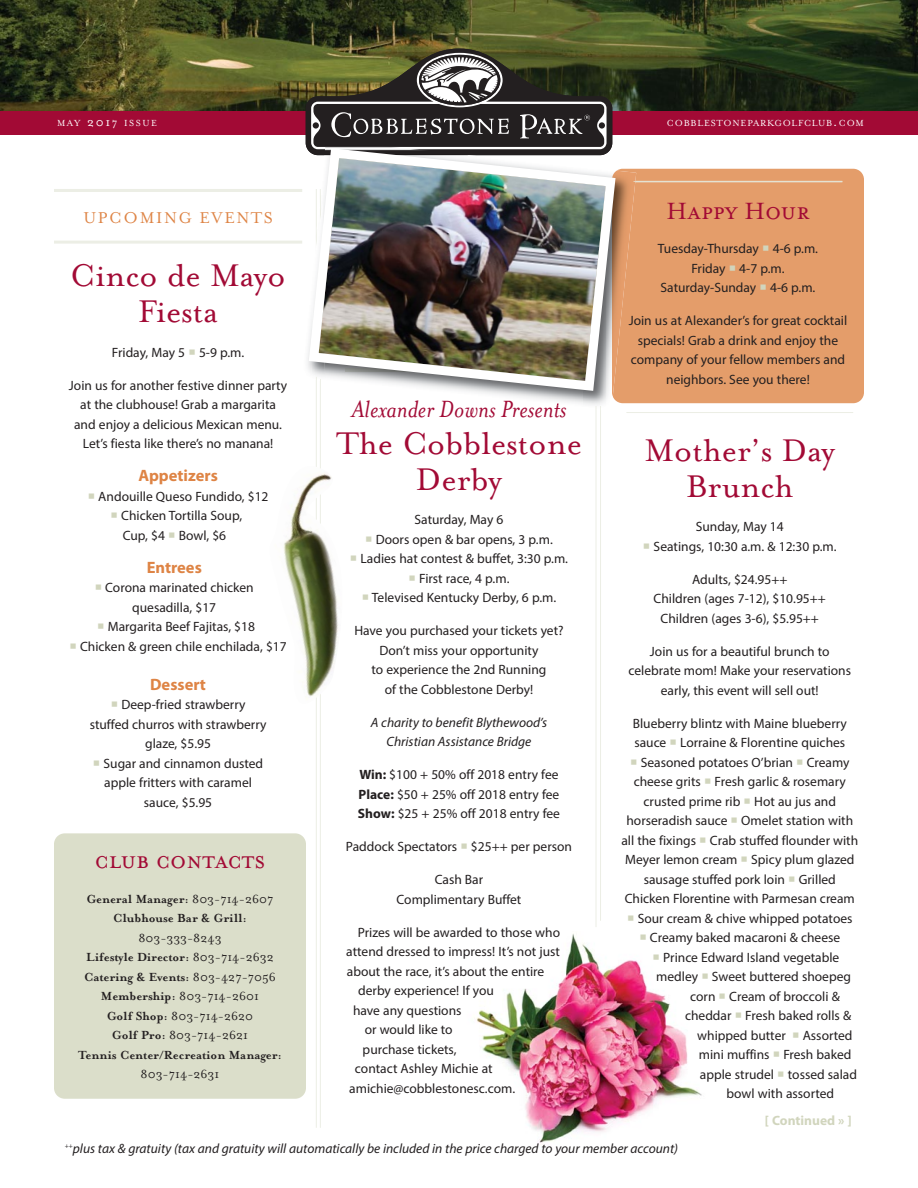
<style>
.page{position:relative;width:918px;height:1188px;background:#fff}
.page>*{position:absolute;margin:0;border:0;box-sizing:border-box;transform-origin:0 0}
.t1{font:36px/36px "Mrs Eaves Roman";color:#a20a35;text-align:center}
.t2{font:italic 27px "Mrs Eaves";color:#a20a35}
.t3{font:27px "Mrs Eaves Small Caps";color:#a20a35}
.t4{font:18px "Mrs Eaves Small Caps";letter-spacing:.095em;color:#de8445}
.t5{font:700 16.5px "Myriad Pro";color:#de8445}
.t6{font:13.5px/19.5px "Myriad Pro";color:#231f20;text-align:center}
.t7{font:italic 13.5px/19.5px "Myriad Pro";color:#231f20;text-align:center}
.t8{font:700 13.5px/19.5px "Mrs Eaves";color:#231f20;text-align:center}
.t9{font:13.5px/19.5px "Mrs Eaves Roman";color:#231f20;text-align:center}
.t10{font:700 13.5px "Myriad Pro";color:#d1d5bd}
.t11{font:10.2px "Mrs Eaves Roman";letter-spacing:.08em;color:#fff}
.t12{font:10.2px "Mrs Eaves Roman";letter-spacing:.16em;color:#fff}
.s1{font-size:13.5px}
.s2{font-size:12px}
.s3{font-family:"Mrs Eaves Roman";font-weight:400}
.s4{font-family:"Mrs Eaves";font-weight:700}
.s5{font-weight:700}
</style>
<div class="page">
<hr style="left:320px;top:189px;width:1px;height:939px;background:#eceee5">
<hr style="left:316px;top:189px;width:1px;height:939px;background:#eceee5">
<img style="left:476px;top:933px;width:226px;height:210px">
<hr style="left:600px;top:369px;width:1px;height:552px;background:#eceee5">
<hr style="left:596px;top:378px;width:1px;height:549px;background:#eceee5">
<img style="left:0;top:0;width:918px;height:111px">
<div style="left:0;top:111px;width:918px;height:24px;background:#a20a35"></div>
<svg style="left:306px;top:49px;width:306px;height:94px;background:#525142"></svg>
<hr style="left:626px;top:412px;width:227px;height:1px;background:#eceee5">
<div style="left:617px;top:169px;width:247px;height:234px;background:#e49d6a"></div>
<hr style="left:634px;top:181px;width:208px;height:1px;background:#e5e7d9">
<hr style="left:634px;top:182px;width:208px;height:1px;background:#e5e7d9">
<img style="left:324px;top:140px;width:145px;height:3px">
<img style="left:620px;top:171px;width:16px;height:225px">
<img style="left:583px;top:396px;width:22px;height:9px">
<img style="left:305px;top:143px;width:315px;height:253px">
<img style="left:283px;top:467px;width:55px;height:231px">
<div style="left:54px;top:833px;width:252px;height:266px;background:#dbdeca"></div>
<hr style="left:54px;top:189px;width:248px;height:3px;background:#eceee5">
<hr style="left:54px;top:241px;width:248px;height:3px;background:#eceee5">
<svg style="left:641px;top:935px;width:5px;height:5px"></svg>
<svg style="left:654px;top:954px;width:5px;height:5px"></svg>
<svg style="left:763px;top:246px;width:5px;height:5px"></svg>
<svg style="left:730px;top:265px;width:5px;height:6px"></svg>
<svg style="left:761px;top:285px;width:5px;height:5px"></svg>
<p class="t12" style="left:57px;top:120px;width:102px">MAY <span class="s1">201</span><span class="s2">7</span> ISSUE</p>
<h3 class="t4" style="left:83px;top:206px;width:191px">UPCOMING EVENTS</h3>
<h1 class="t1" style="left:70px;top:262px;width:217px">Cinco de Mayo<br>Fiesta</h1>
<p class="t6" style="left:112px;top:344px;width:134px">Friday, May 5 5-9 p.m.</p>
<p class="t6" style="left:69px;top:377px;width:220px">Join us for another festive dinner party at the clubhouse! Grab a margarita and enjoy a delicious Mexican menu.<br>Let’s fiesta like there’s no manana!</p>
<p class="t5" style="left:138px;top:470px;width:81px">Appetizers</p>
<p class="t6" style="left:121px;top:488px;width:149px;text-align:left;text-indent:-23px">Andouille Queso Fundido, $12<br>Chicken Tortilla Soup,<br>Cup, $4 Bowl, $6</p>
<p class="t5" style="left:147px;top:561px;width:57px">Entrees</p>
<p class="t6" style="left:105px;top:579px;width:150px">Corona marinated chicken</p>
<p class="t6" style="left:132px;top:599px;width:86px">quesadilla, $17</p>
<p class="t6" style="left:108px;top:618px;width:149px">Margarita Beef Fajitas, $18</p>
<p class="t6" style="left:80px;top:638px;width:208px">Chicken &amp; green chile enchilada, $17</p>
<p class="t5" style="left:150px;top:678px;width:57px">Dessert</p>
<p class="t6" style="left:121px;top:696px;width:126px">Deep-fried strawberry</p>
<p class="t6" style="left:90px;top:716px;width:178px">stuffed churros with strawberry</p>
<p class="t6" style="left:145px;top:735px;width:67px">glaze, $5.95</p>
<p class="t6" style="left:104px;top:755px;width:161px">Sugar and cinnamon dusted</p>
<p class="t6" style="left:104px;top:774px;width:149px">apple fritters with caramel</p>
<p class="t6" style="left:144px;top:794px;width:70px">sauce, $5.95</p>
<h2 class="t3" style="left:95px;top:843px;width:172px">club contacts</h2>
<p class="t8" style="left:86px;top:888px;width:189px">General Manager: <span class="s3">803-714-2607<br></span>Clubhouse Bar &amp; Grill:</p>
<p class="t9" style="left:138px;top:930px;width:85px">803-333-8243</p>
<p class="t8" style="left:84px;top:947px;width:193px;text-align:left">Lifestyle Director: <span class="s3">803-714-2632<br></span>Catering &amp; Events: <span class="s3">803-427-7056</span></p>
<p class="t9" style="left:101px;top:988px;width:160px"><span class="s4">Membership:</span> 803-714-2601<br><span class="s4">Golf Shop:</span> 803-714-2620<br><span class="s4">Golf Pro:</span> 803-714-2621</p>
<p class="t8" style="left:78px;top:1044px;width:205px">Tennis Center/Recreation Manager:</p>
<p class="t9" style="left:141px;top:1066px;width:80px">803-714-2631</p>
<h2 class="t2" style="left:352px;top:392px;width:216px">Alexander Downs Presents</h2>
<h1 class="t1" style="left:336px;top:430px;width:247px">The Cobblestone<br>Derby</h1>
<p class="t6" style="left:415px;top:511px;width:90px">Saturday, May 6</p>
<p class="t6" style="left:376px;top:531px;width:179px">Doors open &amp; bar opens, 3 p.m.</p>
<p class="t6" style="left:361px;top:550px;width:209px">Ladies hat contest &amp; buffet, 3:30 p.m.</p>
<p class="t6" style="left:419px;top:570px;width:92px">First race, 4 p.m.</p>
<p class="t6" style="left:372px;top:589px;width:186px">Televised Kentucky Derby, 6 p.m.</p>
<p class="t6" style="left:354px;top:622px;width:211px">Have you purchased your tickets yet?<br>Don’t miss your opportunity<br>to experience the 2nd Running<br>of the Cobblestone Derby!</p>
<p class="t7" style="left:371px;top:714px;width:178px">A charity to benefit Blythewood’s<br>Christian Assistance Bridge</p>
<p class="t6" style="left:358px;top:766px;width:204px;text-align:justify"><span class="s5">Win:</span> $100 + 50% off 2018 entry fee <span class="s5">Place:</span> $50 + 25% off 2018 entry fee <span class="s5">Show:</span> $25 + 25% off 2018 entry fee</p>
<p class="t6" style="left:346px;top:838px;width:228px">Paddock Spectators $25++ per person</p>
<p class="t6" style="left:397px;top:871px;width:126px">Cash Bar<br>Complimentary Buffet</p>
<p class="t6" style="left:358px;top:924px;width:204px">Prizes will be awarded to those who</p>
<p class="t6" style="left:346px;top:943px;width:215px">attend dressed to impress! It’s not just</p>
<p class="t6" style="left:347px;top:963px;width:199px">about the race, it’s about the entire</p>
<p class="t6" style="left:358px;top:982px;width:137px">derby experience! If you</p>
<p class="t6" style="left:353px;top:1002px;width:110px">have any questions</p>
<p class="t6" style="left:365px;top:1021px;width:89px">or would like to</p>
<p class="t6" style="left:363px;top:1041px;width:95px">purchase tickets,</p>
<p class="t6" style="left:355px;top:1060px;width:139px">contact Ashley Michie at</p>
<p class="t6" style="left:349px;top:1080px;width:167px">amichie@cobblestonesc.com.</p>
<p class="t11" style="left:667px;top:120px;width:199px">COBBLESTONEPARKGOLFCLUB<span class="s1">.</span>COM</p>
<h2 class="t3" style="left:667px;top:194px;width:144px">Happy Hour</h2>
<p class="t6" style="left:658px;top:240px;width:162px">Tuesday-Thursday 4-6 p.m.<br>Friday 4-7 p.m.<br>Saturday-Sunday 4-6 p.m.</p>
<p class="t6" style="left:629px;top:312px;width:220px">Join us at Alexander’s for great cocktail specials! Grab a drink and enjoy the company of your fellow members and neighbors. See you there!</p>
<h1 class="t1" style="left:644px;top:436px;width:192px">Mother’s Day<br>Brunch</h1>
<p class="t6" style="left:654px;top:518px;width:185px;text-align:left;text-indent:42px">Sunday, May 14<br>Seatings, 10:30 a.m. &amp; 12:30 p.m.</p>
<p class="t6" style="left:654px;top:570px;width:174px">Adults, $24.95++<br>Children (ages 7-12), $10.95++<br>Children (ages 3-6), $5.95++</p>
<p class="t6" style="left:629px;top:642px;width:224px">Join us for a beautiful brunch to celebrate mom! Make your reservations early, this event will sell out!</p>
<p class="t6" style="left:633px;top:714px;width:216px">Blueberry blintz with Maine blueberry</p>
<p class="t6" style="left:634px;top:734px;width:212px">sauce Lorraine &amp; Florentine quiches</p>
<p class="t6" style="left:641px;top:753px;width:210px">Seasoned potatoes O’brian Creamy</p>
<p class="t6" style="left:634px;top:773px;width:214px">cheese grits Fresh garlic &amp; rosemary</p>
<p class="t6" style="left:644px;top:792px;width:194px">crusted prime rib Hot au jus and</p>
<p class="t6" style="left:626px;top:812px;width:228px">horseradish sauce Omelet station with</p>
<p class="t6" style="left:621px;top:831px;width:238px">all the fixings Crab stuffed flounder with</p>
<p class="t6" style="left:625px;top:851px;width:231px">Meyer lemon cream Spicy plum glazed</p>
<p class="t6" style="left:644px;top:870px;width:194px">sausage stuffed pork loin Grilled</p>
<p class="t6" style="left:625px;top:890px;width:232px">Chicken Florentine with Parmesan cream</p>
<p class="t6" style="left:638px;top:909px;width:216px">Sour cream &amp; chive whipped potatoes</p>
<p class="t6" style="left:650px;top:929px;width:192px">Creamy baked macaroni &amp; cheese</p>
<p class="t6" style="left:663px;top:948px;width:178px">Prince Edward Island vegetable</p>
<p class="t6" style="left:656px;top:968px;width:196px">medley Sweet buttered shoepeg</p>
<p class="t6" style="left:690px;top:987px;width:151px">corn Cream of broccoli &amp;</p>
<p class="t6" style="left:685px;top:1007px;width:168px">cheddar Fresh baked rolls &amp;</p>
<p class="t6" style="left:697px;top:1026px;width:90px">whipped butter</p>
<p class="t6" style="left:803px;top:1026px;width:51px">Assorted</p>
<p class="t6" style="left:699px;top:1046px;width:154px">mini muffins Fresh baked</p>
<p class="t6" style="left:700px;top:1065px;width:159px">apple strudel tossed salad</p>
<p class="t6" style="left:727px;top:1085px;width:109px">bowl with assorted</p>
<p class="t10" style="left:765px;top:1115px;width:88px">[ Continued » ]</p>
<p class="t7" style="left:65px;top:1140px;width:615px"><sup>++</sup>plus tax &amp; gratuity (tax and gratuity will automatically be included in the price charged to your member account)</p>
</div>
